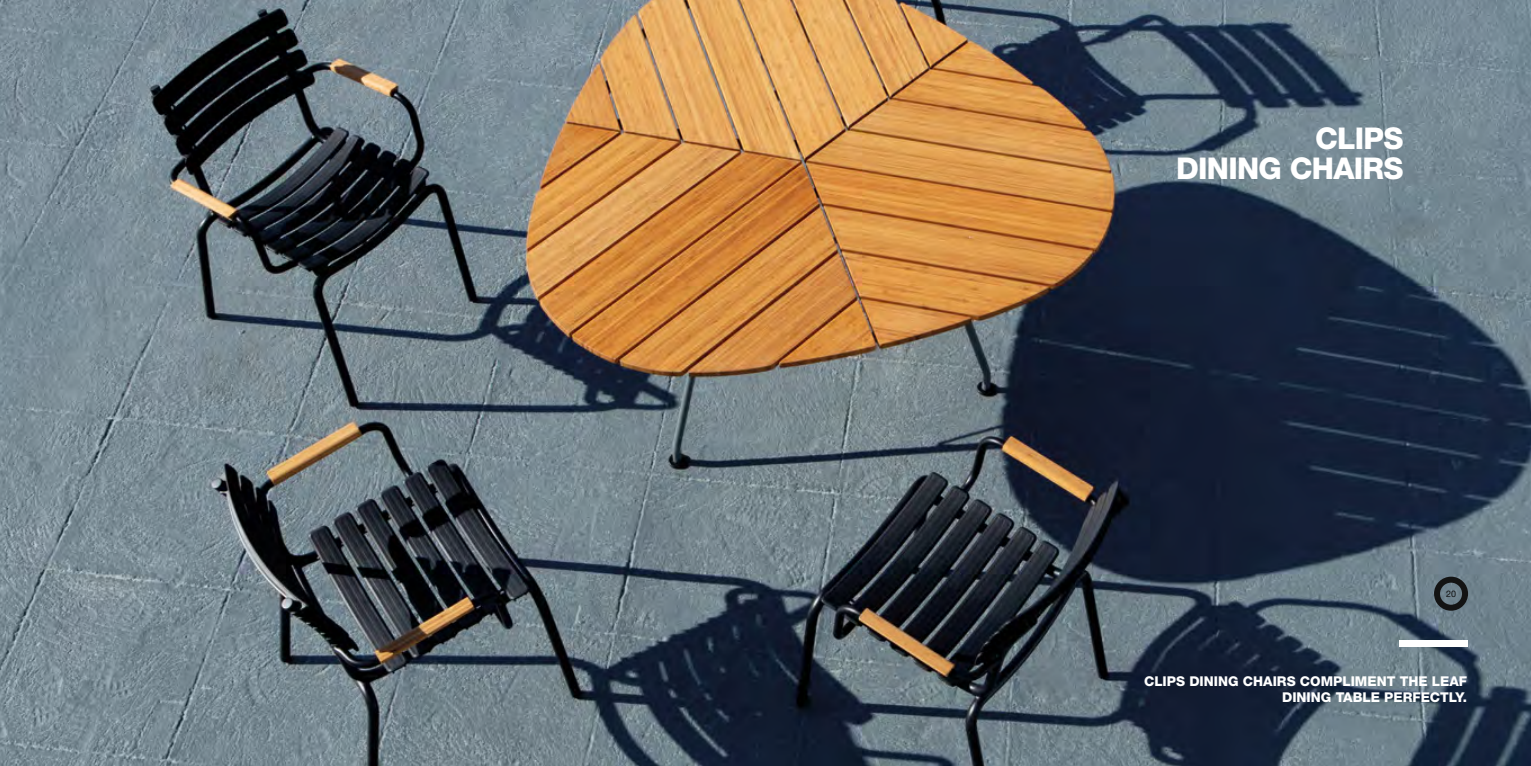
<style>
.page{position:relative;width:1531px;height:766px;background:#fff}
.page>*{position:absolute;margin:0;border:0;box-sizing:border-box;transform-origin:0 0}
.t1{font:800 30px/30px "Helvetica Neue LT Pro";letter-spacing:-.025em;color:#fff;text-align:right}
.t2{font:800 13.5px/16.2px "Helvetica Neue LT Pro";color:#fff;text-align:right}
.t3{font:9px "Helvetica Neue LT Pro";color:#131313}
</style>
<div class="page">
<img style="left:0;top:0;width:1531px;height:765px">
<div style="left:1399px;top:640px;width:68px;height:6px;background:#fff"></div>
<div style="left:1434px;top:576px;width:34px;height:34px;border:6px solid #131313;border-radius:50%"></div>
<h1 class="t1" style="left:1176px;top:123px;width:229px">CLIPS<br>DINING CHAIRS</h1>
<p class="t3" style="left:1446px;top:588px;width:12px">20</p>
<p class="t2" style="left:1144px;top:672px;width:325px">CLIPS DINING CHAIRS COMPLIMENT THE LEAF<br>DINING TABLE PERFECTLY.</p>
</div>
